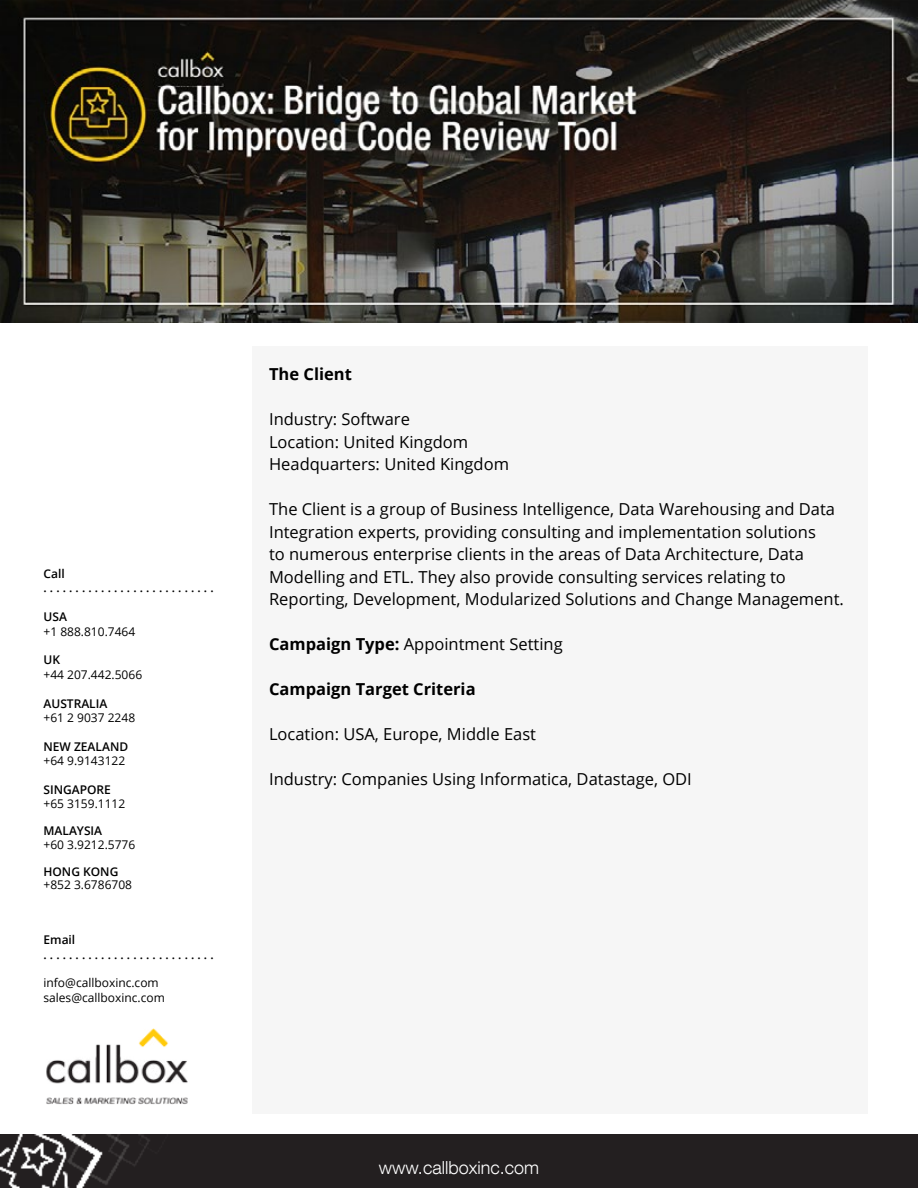
<style>
.page{position:relative;width:918px;height:1188px;background:#fff}
.page>*{position:absolute;margin:0;border:0;box-sizing:border-box;transform-origin:0 0}
.t1{font:300 18px "Helvetica Neue LT Com";color:#fff}
.t2{font:16.5px/22.5px "Open Sans";color:#000}
.t3{font:700 16.5px "Open Sans";color:#000}
.t4{font:12px/14.4px "Open Sans";color:#000}
.t5{font:600 12px/14.4px "Open Sans";color:#000}
.s1{font-weight:700}
</style>
<div class="page">
<div style="left:252px;top:347px;width:616px;height:767px;background:#f6f6f6"></div>
<div style="left:0;top:1135px;width:918px;height:53px;background:#231f20"></div>
<img style="left:46px;top:1028px;width:142px;height:77px">
<img style="left:0;top:0;width:918px;height:323px">
<p class="t5" style="left:44px;top:566px;width:172px">Call<br>. . . . . . . . . . . . . . . . . . . . . . . . . . .</p>
<p class="t5" style="left:44px;top:609px;width:25px">USA</p>
<p class="t4" style="left:44px;top:624px;width:93px">+1 888.810.7464</p>
<p class="t5" style="left:44px;top:653px;width:18px">UK</p>
<p class="t4" style="left:44px;top:667px;width:100px">+44 207.442.5066</p>
<p class="t5" style="left:44px;top:696px;width:65px">AUSTRALIA</p>
<p class="t4" style="left:44px;top:710px;width:93px">+61 2 9037 2248</p>
<p class="t5" style="left:44px;top:739px;width:86px">NEW ZEALAND</p>
<p class="t4" style="left:44px;top:753px;width:83px">+64 9.9143122</p>
<p class="t5" style="left:44px;top:782px;width:69px">SINGAPORE</p>
<p class="t4" style="left:44px;top:797px;width:83px">+65 3159.1112</p>
<p class="t5" style="left:44px;top:824px;width:60px">MALAYSIA</p>
<p class="t4" style="left:44px;top:837px;width:93px">+60 3.9212.5776</p>
<p class="t5" style="left:44px;top:864px;width:76px">HONG KONG</p>
<p class="t4" style="left:44px;top:878px;width:90px">+852 3.6786708</p>
<p class="t5" style="left:44px;top:932px;width:172px">Email<br>. . . . . . . . . . . . . . . . . . . . . . . . . . .</p>
<p class="t4" style="left:44px;top:976px;width:123px">info@callboxinc.com sales@callboxinc.com</p>
<p class="t3" style="left:269px;top:362px;width:84px">The Client</p>
<p class="t2" style="left:269px;top:407px;width:241px">Industry: Software<br>Location: United Kingdom<br>Headquarters: United Kingdom</p>
<p class="t2" style="left:269px;top:497px;width:576px">The Client is a group of Business Intelligence, Data Warehousing and Data Integration experts, providing consulting and implementation solutions<br>to numerous enterprise clients in the areas of Data Architecture, Data Modelling and ETL. They also provide consulting services relating to Reporting, Development, Modularized Solutions and Change Management.</p>
<p class="t2" style="left:269px;top:632px;width:295px"><span class="s1">Campaign Type:</span> Appointment Setting</p>
<p class="t3" style="left:269px;top:678px;width:208px">Campaign Target Criteria</p>
<p class="t2" style="left:269px;top:722px;width:268px">Location: USA, Europe, Middle East</p>
<p class="t2" style="left:269px;top:767px;width:424px">Industry: Companies Using Informatica, Datastage, ODI</p>
<p class="t1" style="left:379px;top:1156px;width:162px">www.callboxinc.com</p>
</div>
